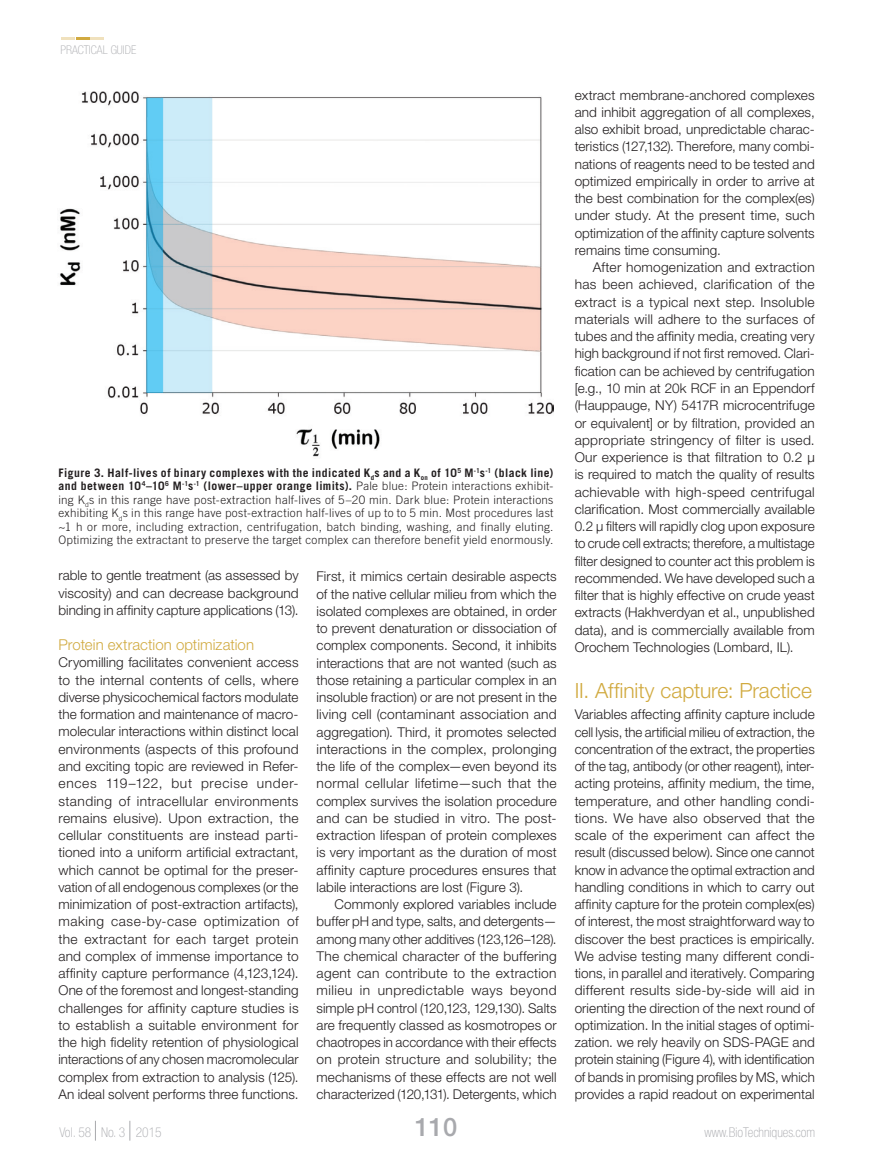
<style>
.page{position:relative;width:891px;height:1168px;background:#fff}
.page>*{position:absolute;margin:0;border:0;box-sizing:border-box;transform-origin:0 0}
.t1{font:500 25.5px "Helvetica Neue LT Std";color:#a8a9ad}
.Redesign__headings{font:300 21px "Helvetica Neue LT Std";letter-spacing:-.005em;color:#d1aa40}
.Redesign__sub_headi{font:300 15px "Helvetica Neue LT Std";letter-spacing:.005em;color:#d1aa40}
.Redesign__body_text{font:300 13.5px/17.2px "Helvetica Neue LT Std";letter-spacing:.005em;color:#231f20;text-align:justify}
.t2{font:100 condensed 13.5px "Helvetica Neue LT Std";color:#a8a9ad}
.t3{font:100 condensed 12px "Helvetica Neue LT Std";color:#a8a9ad}
.Redesign__caption{font:300 11.7px/13.5px "Trade Gothic LT Std";letter-spacing:.025em;color:#231f20;text-align:justify}
.s1{font-weight:700}
.s2{font-style:inherit}
.s3{color:#fff}
</style>
<div class="page">
<svg style="left:61px;top:38px;width:43px;height:2px"></svg>
<svg style="left:129px;top:1120px;width:1px;height:20px"></svg>
<svg style="left:95px;top:1120px;width:1px;height:20px"></svg>
<img style="left:59px;top:91px;width:495px;height:366px">
<p class="t3" style="left:60px;top:43px;width:77px">PRACTICAL GUIDE</p>
<p class="Redesign__caption" style="left:58px;top:465px;width:497px"><span class="s1">Figure 3. Half-lives of binary complexes with the indicated K</span><sub>d</sub><span class="s1">s and a K</span><sub>on</sub> <span class="s1">of 10</span><sup>5</sup> <span class="s1">M</span><sup>-1</sup><span class="s1">s</span><sup>-1</sup> <span class="s1">(black line) and between 10</span><sup>4</sup><span class="s1">–10</span><sup>6</sup> <span class="s1">M</span><sup>-1</sup><span class="s1">s</span><sup>-1</sup> <span class="s1">(lower–upper orange limits).</span> Pale blue: Protein interactions exhibit&shy;ing K<sub>d</sub>s in this range have post-extraction half-lives of 5–20 min. Dark blue: Protein interactions exhibiting K<sub>d</sub>s in this range have post-extraction half-lives of up to to 5 min. Most procedures last ~1 h or more, including extraction, centrifugation, batch binding, washing, and finally eluting.<br>Optimizing the extractant to preserve the target complex can therefore benefit yield enormously.</p>
<p class="Redesign__body_text" style="left:58px;top:567px;width:242px">rable to gentle treatment (as assessed by viscosity) and can decrease background binding in affinity capture applications (13).</p>
<p class="Redesign__sub_headi" style="left:58px;top:636px;width:197px">Protein extraction optimization</p>
<p class="Redesign__body_text" style="left:58px;top:654px;width:242px">Cryomilling facilitates convenient access to the internal contents of cells, where diverse physicochemical factors modulate the formation and maintenance of macro&shy;molecular interactions within distinct local environments (aspects of this profound and exciting topic are reviewed in Refer&shy;ences 119–122, but precise under&shy;standing of intracellular environments remains elusive). Upon extraction, the cellular constituents are instead parti&shy;tioned into a uniform artificial extractant, which cannot be optimal for the preser&shy;vation of all endogenous complexes (or the minimization of post-extraction artifacts), making case-by-case optimization of the extractant for each target protein and complex of immense importance to affinity capture performance (4,123,124).<br>One of the foremost and longest-standing challenges for affinity capture studies is to establish a suitable environment for the high fidelity retention of physiological interactions of any chosen macromolecular complex from extraction to analysis (125).<br>An ideal solvent performs three functions.</p>
<p class="Redesign__body_text" style="left:317px;top:567px;width:242px">First, it mimics certain desirable aspects of the native cellular milieu from which the isolated complexes are obtained, in order to prevent denaturation or dissociation of complex components. Second, it inhibits interactions that are not wanted (such as those retaining a particular complex in an insoluble fraction) or are not present in the living cell (contaminant association and aggregation). Third, it promotes selected interactions in the complex, prolonging the life of the complex—even beyond its normal cellular lifetime—such that the complex survives the isolation procedure and can be studied in vitro. The post&shy;extraction lifespan of protein complexes is very important as the duration of most affinity capture procedures ensures that labile interactions are lost (Figure 3).</p>
<p class="Redesign__body_text" style="left:317px;top:895px;width:242px;text-indent:18px">Commonly explored variables include buffer pH and type, salts, and detergents— among many other additives (123,126–128).<br>The chemical character of the buffering agent can contribute to the extraction milieu in unpredictable ways beyond simple pH control (120,123, 129,130). Salts are frequently classed as kosmotropes or chaotropes in accordance with their effects on protein structure and solubility; the mechanisms of these effects are not well characterized (120,131). Detergents, which</p>
<p class="Redesign__body_text" style="left:575px;top:86px;width:242px">extract membrane-anchored complexes and inhibit aggregation of all complexes, also exhibit broad, unpredictable charac&shy;teristics (127,132). Therefore, many combi&shy;nations of reagents need to be tested and optimized empirically in order to arrive at the best combination for the complex(es) under study. At the present time, such optimization of the affinity capture solvents remains time consuming.</p>
<p class="Redesign__body_text" style="left:575px;top:258px;width:242px;text-indent:18px">After homogenization and extraction has been achieved, clarification of the extract is a typical next step. Insoluble materials will adhere to the surfaces of tubes and the affinity media, creating very high background if not first removed. Clari&shy;fication can be achieved by centrifugation [e.g., 10 min at 20k RCF in an Eppendorf (Hauppauge, NY) 5417R microcentrifuge or equivalent] or by filtration, provided an appropriate stringency of filter is used.<br>Our experience is that filtration to 0.2 µ is required to match the quality of results achievable with high-speed centrifugal clarification. Most commercially available 0.2 µ filters will rapidly clog upon exposure to crude cell extracts; therefore, a multistage filter designed to counter act this problem is recommended. We have developed such a filter that is highly effective on crude yeast extracts (Hakhverdyan et al., unpublished data), and is commercially available from Orochem Technologies (Lombard, IL).</p>
<p class="Redesign__headings" style="left:575px;top:677px;width:239px">II. Affinity capture: Practice</p>
<p class="Redesign__body_text" style="left:575px;top:705px;width:242px">Variables affecting affinity capture include cell lysis, the artificial milieu of extraction, the concentration of the extract, the properties of the tag, antibody (or other reagent), inter&shy;acting proteins, affinity medium, the time, temperature, and other handling condi&shy;tions. We have also observed that the scale of the experiment can affect the result (discussed below). Since one cannot know in advance the optimal extraction and handling conditions in which to carry out affinity capture for the protein complex(es) of interest, the most straightforward way to discover the best practices is empirically.<br>We advise testing many different condi&shy;tions, in parallel and iteratively. Comparing different results side-by-side will aid in orienting the direction of the next round of optimization. In the initial stages of optimi&shy;zation. we rely heavily on <span class="s2">SD</span>S-PAGE and protein staining (Figure 4), with identification of bands in promising profiles by MS, which provides a rapid readout on experimental</p>
<p class="t2" style="left:59px;top:1124px;width:104px">Vol. 58 <span class="s3">|</span> No. 3 <span class="s3">|</span> 2015</p>
<h1 class="t1" style="left:415px;top:1111px;width:44px">110</h1>
<p class="t2" style="left:705px;top:1125px;width:112px">www.BioTechniques.com</p>
</div>
